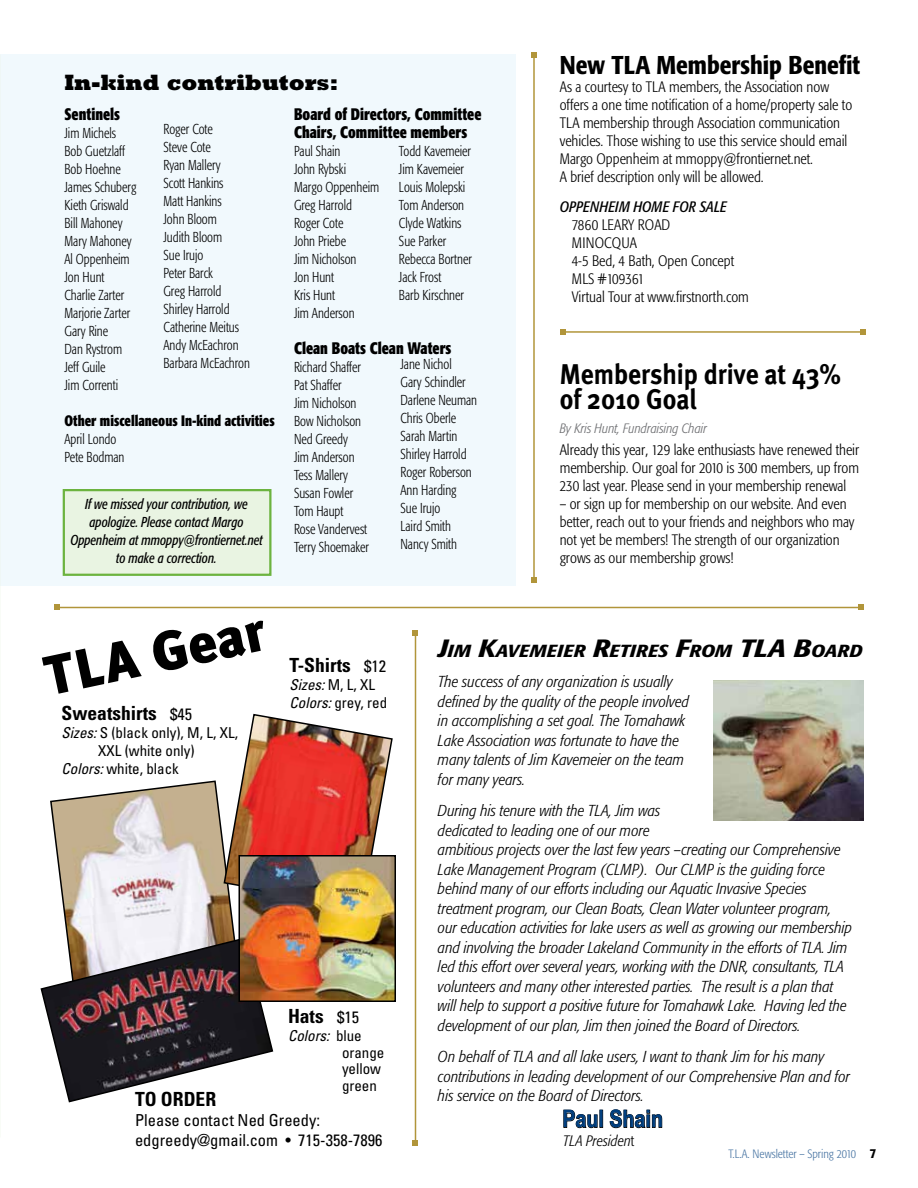
<style>
.page{position:relative;width:918px;height:1188px;background:#fff}
.page>*{position:absolute;margin:0;border:0;box-sizing:border-box;transform-origin:0 0}
.t1{font:900 55.5px "Meta";color:#000}
.t2{font:700 28.5px/25.5px "Meta";color:#000;scale:.9 1}
.t3{font:500 condensed 25.5px "Formata";color:#000}
.t4{font:700 24px "Arial Narrow";color:#003e7e}
.t5{font:800 22.5px "Rockwell";color:#000;scale:.95 1}
.t6{font:700 condensed 19.5px "Univers";color:#000}
.t7{font:italic 500 condensed 17.4px "Formata";letter-spacing:.015em;color:#000;scale:1.24 1}
.t8{font:700 condensed 16.5px/18px "Formata";color:#000;scale:.9 1}
.t9{font:condensed 16.5px/19.8px "Univers";color:#000}
.t10{font:italic 300 condensed 15.75px/19.5px "Formata";color:#000}
.t11{font:300 condensed 15px/18px "Formata";color:#000}
.t12{font:condensed 15px/16.5px "Univers";color:#000}
.t13{font:700 condensed 15px "Formata";color:#000;scale:.9 1}
.t14{font:italic condensed 15px "Formata";letter-spacing:.01em;color:#000}
.t15{font:italic 300 condensed 15px "Formata";color:#000}
.t16{font:300 condensed 14.25px/18px "Formata";color:#000;scale:.9 1}
.t17{font:italic condensed 14.25px/18px "Formata";color:#000;text-align:center;scale:.9 1}
.t18{font:italic 300 condensed 13.5px "Formata";color:#6d6e71}
.t19{font:300 condensed 12px "Formata";color:#4d78a5}
.s1{font-weight:400;font-size:16.5px}
.s2{font-style:italic}
.s3{font-size:24.75px}
.s4{font-style:normal}
.s5{font-weight:500;font-size:13.5px;color:#000}
</style>
<div class="page">
<div style="left:0;top:54px;width:516px;height:532px;background:#f1f9fd"></div>
<hr style="left:415px;top:633px;width:1px;height:510px;background:#b1953a">
<svg style="left:412px;top:630px;width:6px;height:6px"></svg>
<svg style="left:412px;top:1140px;width:6px;height:6px"></svg>
<hr style="left:563px;top:331px;width:300px;height:2px;background:#b1953a">
<svg style="left:560px;top:329px;width:6px;height:6px"></svg>
<svg style="left:860px;top:329px;width:6px;height:6px"></svg>
<div style="left:63px;top:489px;width:209px;height:87px;background:#e9f4e2;border:2px solid #6cb33f"></div>
<svg style="left:563px;top:1109px;width:35px;height:20px"></svg>
<div style="left:600px;top:1110px;width:3px;height:18px;border:1px solid #000"></div>
<svg style="left:609px;top:1109px;width:53px;height:19px"></svg>
<img style="left:713px;top:681px;width:151px;height:139px">
<hr style="left:57px;top:607px;width:804px;height:1px;background:#b1953a">
<svg style="left:54px;top:604px;width:6px;height:6px"></svg>
<svg style="left:858px;top:604px;width:6px;height:6px"></svg>
<hr style="left:533px;top:56px;width:2px;height:524px;background:#b1953a">
<svg style="left:531px;top:52px;width:6px;height:6px"></svg>
<svg style="left:531px;top:578px;width:6px;height:5px"></svg>
<svg style="left:50px;top:780px;width:185px;height:157px"></svg>
<img style="left:40px;top:937px;width:234px;height:166px">
<img style="left:223px;top:713px;width:170px;height:196px">
<img style="left:241px;top:858px;width:152px;height:141px">
<div style="left:238px;top:855px;width:158px;height:147px;border:2px solid #000"></div>
<h3 class="t3" style="left:560px;top:50px;width:302px">New TLA Membership Benefit</h3>
<p class="t11" style="left:560px;top:78px;width:294px">As a courtesy to TLA members, the Association now offers a one time notification of a home/property sale to TLA membership through Association communication vehicles. Those wishing to use this service should email Margo Oppenheim at mmoppy@frontiernet.net.<br>A brief description only will be allowed.</p>
<p class="t14" style="left:560px;top:198px;width:169px">OPPENHEIM HOME FOR SALE</p>
<p class="t11" style="left:572px;top:216px;width:179px">7860 LEARY ROAD<br>MINOCQUA<br>4-5 Bed, 4 Bath, Open Concept<br>MLS #109361<br>Virtual Tour at www.firstnorth.com</p>
<h3 class="t5" style="left:64px;top:69px;width:290px">In-kind contributors:</h3>
<p class="t8" style="left:64px;top:105px;width:63px">Sentinels</p>
<p class="t16" style="left:64px;top:124px;width:81px">Jim Michels<br>Bob Guetzlaff<br>Bob Hoehne<br>James Schuberg<br>Kieth Griswald<br>Bill Mahoney<br>Mary Mahoney<br>Al Oppenheim<br>Jon Hunt<br>Charlie Zarter<br>Marjorie Zarter<br>Gary Rine<br>Dan Rystrom<br>Jeff Guile<br>Jim Correnti</p>
<p class="t16" style="left:163px;top:120px;width:98px">Roger Cote<br>Steve Cote<br>Ryan Mallery<br>Scott Hankins<br>Matt Hankins<br>John Bloom<br>Judith Bloom<br>Sue Irujo<br>Peter Barck<br>Greg Harrold<br>Shirley Harrold<br>Catherine Meitus<br>Andy McEachron<br>Barbara McEachron</p>
<p class="t8" style="left:294px;top:105px;width:210px">Board of Directors, Committee<br>Chairs, Committee members</p>
<p class="t16" style="left:294px;top:142px;width:96px">Paul Shain<br>John Rybski<br>Margo Oppenheim<br>Greg Harrold<br>Roger Cote<br>John Priebe<br>Jim Nicholson<br>Jon Hunt<br>Kris Hunt<br>Jim Anderson</p>
<p class="t16" style="left:399px;top:142px;width:83px">Todd Kavemeier<br>Jim Kavemeier<br>Louis Molepski<br>Tom Anderson<br>Clyde Watkins<br>Sue Parker<br>Rebecca Bortner<br>Jack Frost<br>Barb Kirschner</p>
<p class="t8" style="left:294px;top:339px;width:176px">Clean Boats Clean Waters</p>
<p class="t16" style="left:294px;top:358px;width:85px">Richard Shaffer<br>Pat Shaffer<br>Jim Nicholson<br>Bow Nicholson<br>Ned Greedy<br>Jim Anderson<br>Tess Mallery<br>Susan Fowler<br>Tom Haupt<br>Rose Vandervest<br>Terry Shoemaker</p>
<p class="t16" style="left:400px;top:355px;width:87px">Jane Nichol<br>Gary Schindler<br>Darlene Neuman<br>Chris Oberle<br>Sarah Martin<br>Shirley Harrold<br>Roger Roberson<br>Ann Harding<br>Sue Irujo<br>Laird Smith<br>Nancy Smith</p>
<h2 class="t2" style="left:560px;top:361px;width:314px">Membership drive at 43% of 2010 Goal</h2>
<p class="t13" style="left:64px;top:411px;width:235px">Other miscellaneous In-kind activities</p>
<p class="t16" style="left:64px;top:430px;width:68px">April Londo<br>Pete Bodman</p>
<p class="t11" style="left:560px;top:441px;width:301px;text-align:justify">Already this year, 129 lake enthusiasts have renewed their membership. Our goal for 2010 is 300 members, up from 230 last year. Please send in your membership renewal</p>
<p class="t11" style="left:560px;top:495px;width:296px">– or sign up for membership on our website. And even better, reach out to your friends and neighbors who may not yet be members! The strength of our organization grows as our membership grows!</p>
<p class="t18" style="left:560px;top:421px;width:149px">By Kris Hunt, Fundraising Chair</p>
<p class="t17" style="left:70px;top:495px;width:215px">If we missed your contribution, we apologize. Please contact Margo<br>Oppenheim at mmoppy@frontiernet.net to make a correction.</p>
<h1 class="t1" style="left:38px;top:644px;width:226px;rotate:-12deg">TLA Gear</h1>
<p class="t6" style="left:62px;top:701px;width:132px">Sweatshirts <span class="s1">$45</span></p>
<p class="t12" style="left:62px;top:724px;width:178px"><span class="s2">Sizes:</span> S (black only), M, L, XL,</p>
<p class="t12" style="left:98px;top:742px;width:98px">XXL (white only)</p>
<p class="t12" style="left:62px;top:760px;width:119px"><span class="s2">Colors:</span> white, black</p>
<p class="t6" style="left:290px;top:653px;width:98px">T-Shirts <span class="s1">$12</span></p>
<p class="t12" style="left:290px;top:675px;width:99px;line-height:18px"><span class="s2">Sizes:</span> M, L, XL<br><span class="s2">Colors:</span> grey, red</p>
<p class="t6" style="left:288px;top:1004px;width:73px">Hats <span class="s1">$15</span></p>
<p class="t12" style="left:342px;top:1027px;width:44px;text-indent:-54px"><span class="s2">Colors:</span> blue orange yellow green</p>
<p class="t6" style="left:135px;top:1088px;width:83px">To Order</p>
<p class="t9" style="left:135px;top:1110px;width:249px">Please contact Ned Greedy: edgreedy@gmail.com • 715-358-7896</p>
<p class="t7" style="left:438px;top:640px;width:344px"><span class="s3">J</span>IM <span class="s3">K</span>AVEMEIER <span class="s3">R</span>ETIRES <span class="s3">F</span>ROM <span class="s3">TLA B</span>OARD</p>
<p class="t10" style="left:438px;top:672px;width:253px">The success of any organization is usually defined by the quality of the people involved in accomplishing a set goal. The Tomahawk Lake Association was fortunate to have the many talents of Jim Kavemeier on the team for many years.</p>
<p class="t10" style="left:438px;top:801px;width:416px">During his tenure with the TLA, Jim was<br>dedicated to leading one of our more<br>ambitious projects over the last few years –creating our Comprehensive Lake Management Program (CLMP). Our CLMP is the guiding force behind many of our efforts including our Aquatic Invasive Species treatment program, our Clean Boats, Clean Water volunteer program, our education activities for lake users as well as growing our membership and involving the broader Lakeland Community in the efforts of TLA. Jim led this effort over several years, working with the DNR, consultants, TLA volunteers and many other interested parties. The result is a plan that will help to support a positive future for Tomahawk Lake. Having led the development of our plan, Jim then joined the Board of Directors.</p>
<p class="t10" style="left:438px;top:1047px;width:414px">On behalf of TLA and all lake users, I want to thank Jim for his many contributions in leading development of our Comprehensive Plan and for his service on the Board of Directors.</p>
<h3 class="t4" style="left:562px;top:1101px;width:102px">Paul Shain</h3>
<p class="t15" style="left:563px;top:1132px;width:73px">TLA Presiden<span class="s4">t</span></p>
<p class="t19" style="left:729px;top:1147px;width:149px">T.L.A. Newsletter – Spring 2010 <span class="s5">7</span></p>
</div>
